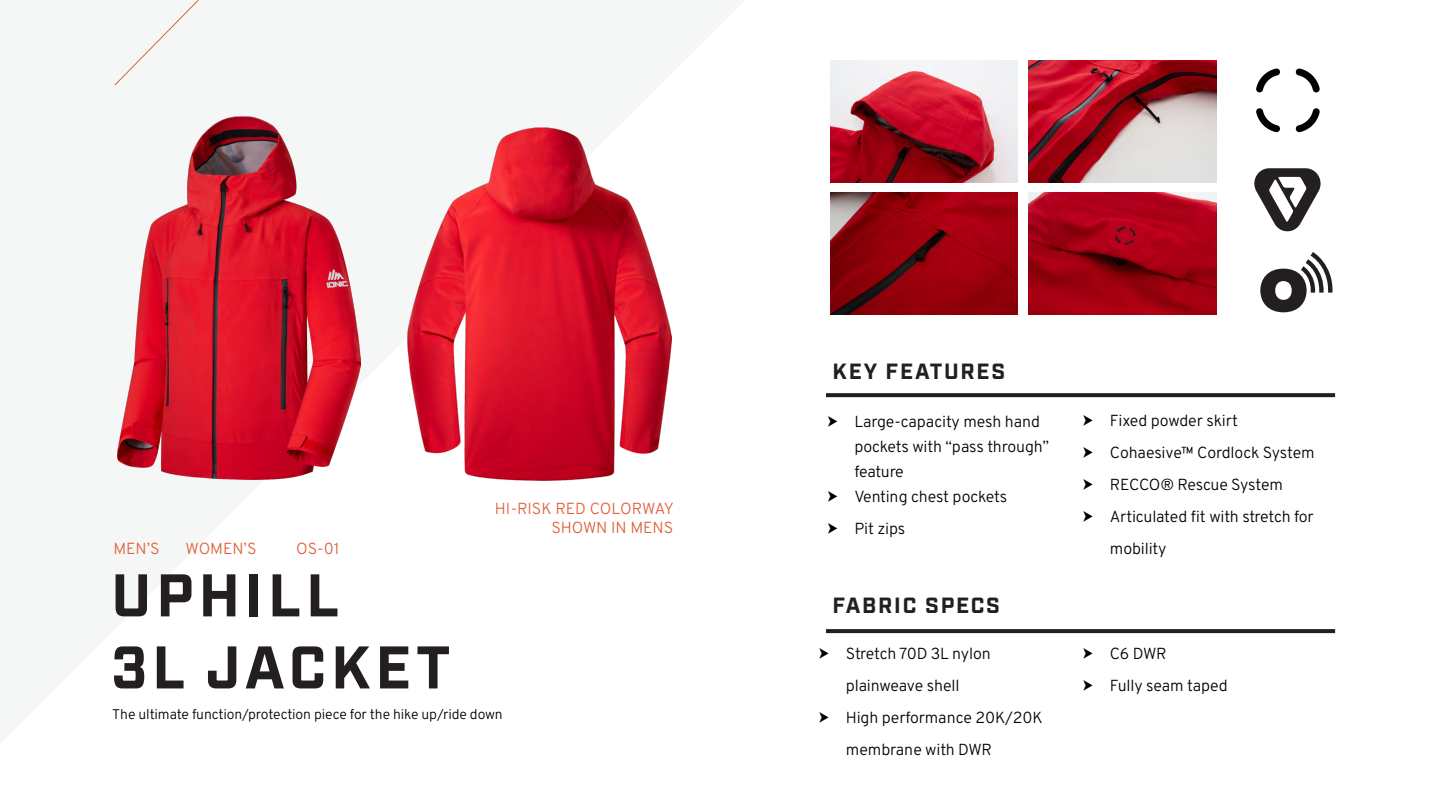
<style>
.page{position:relative;width:1440px;height:811px;background:#fff}
.page>*{position:absolute;margin:0;border:0;box-sizing:border-box;transform-origin:0 0}
.Headline{font:700 60px "Industry Test";letter-spacing:.08em;color:#231f20}
.Sub-Headings_Small{font:700 22px "Industry Test";letter-spacing:.08em;color:#231f20}
.t1{font:16px/32px "Overpass";letter-spacing:-.01em;color:#000}
.Subheader_overpass_s{font:16px/19.2px "Overpass";letter-spacing:-.005em;color:#df603c;text-align:right}
.Tagline{font:14px "Overpass";letter-spacing:-.01em;color:#000}
</style>
<div class="page">
<svg style="left:1260px;top:252px;width:73px;height:60px"></svg>
<svg style="left:1254px;top:168px;width:67px;height:64px"></svg>
<svg style="left:1256px;top:108px;width:24px;height:24px"></svg>
<svg style="left:1256px;top:68px;width:24px;height:24px"></svg>
<svg style="left:1296px;top:68px;width:24px;height:24px"></svg>
<svg style="left:1296px;top:108px;width:24px;height:24px"></svg>
<div style="left:114px;top:0;width:85px;height:86px;background:#f5f7f7"></div>
<img style="left:117px;top:117px;width:243px;height:362px">
<img style="left:408px;top:128px;width:263px;height:352px">
<img style="left:831px;top:61px;width:187px;height:122px">
<img style="left:1029px;top:61px;width:187px;height:122px">
<img style="left:1029px;top:193px;width:187px;height:122px">
<img style="left:831px;top:193px;width:187px;height:122px">
<svg style="left:826px;top:393px;width:509px;height:4px;background:#2a2728"></svg>
<svg style="left:826px;top:629px;width:509px;height:3px;background:#2a2627"></svg>
<p class="Subheader_overpass_s" style="left:495px;top:497px;width:181px">HI-RISK RED COLORWAY<br>SHOWN IN MENS</p>
<p class="Subheader_overpass_s" style="left:296px;top:538px;width:45px">OS-01</p>
<p class="Subheader_overpass_s" style="left:113px;top:538px;width:48px">MEN’S</p>
<p class="Subheader_overpass_s" style="left:185px;top:538px;width:73px">WOMEN’S</p>
<p class="Headline" style="left:111px;top:572px;width:229px">UPHILL</p>
<p class="Headline" style="left:111px;top:644px;width:341px">3L JACKET</p>
<p class="Tagline" style="left:112px;top:702px;width:392px">The ultimate function/protection piece for the hike up/ride down</p>
<p class="Sub-Headings_Small" style="left:833px;top:362px;width:174px">KEY FEATURES</p>
<p class="t1" style="left:854px;top:408px;width:196px;line-height:25px;text-indent:-28px">⮞ Large-capacity mesh hand pockets with “pass through” feature</p>
<p class="t1" style="left:826px;top:479px;width:183px">⮞ Venting chest pockets</p>
<p class="t1" style="left:826px;top:511px;width:81px">⮞ Pit zips</p>
<p class="Sub-Headings_Small" style="left:833px;top:597px;width:169px">FABRIC SPECS</p>
<p class="t1" style="left:818px;top:636px;width:175px;text-align:center">⮞ Stretch 70D 3L nylon plainweave shell</p>
<p class="t1" style="left:846px;top:700px;width:198px;text-indent:-28px">⮞ High performance 20K/20K membrane with DWR</p>
<p class="t1" style="left:1081px;top:403px;width:158px">⮞ Fixed powder skirt</p>
<p class="t1" style="left:1081px;top:435px;width:235px">⮞ Cohaesive™ Cordlock System</p>
<p class="t1" style="left:1081px;top:467px;width:203px">⮞ RECCO® Rescue System</p>
<p class="t1" style="left:1110px;top:499px;width:206px;text-indent:-28px">⮞ Articulated fit with stretch for mobility</p>
<p class="t1" style="left:1081px;top:636px;width:87px">⮞ C6 DWR</p>
<p class="t1" style="left:1081px;top:668px;width:148px">⮞ Fully seam taped</p>
</div>
